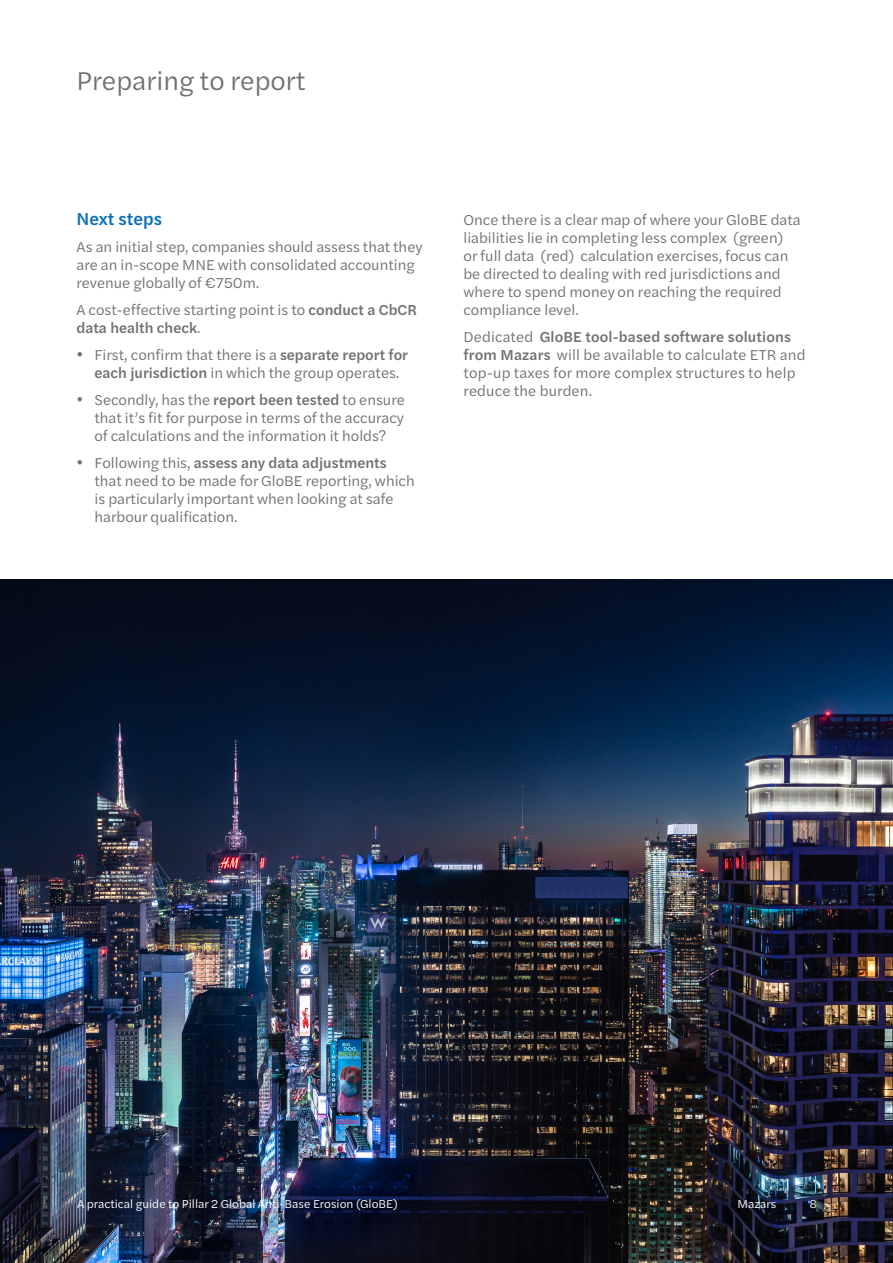
<style>
.page{position:relative;width:893px;height:1263px;background:#fff}
.page>*{position:absolute;margin:0;border:0;box-sizing:border-box;transform-origin:0 0}
.Page_title{font:27px "Halyard Text";color:#6f7173}
.Heading_1{font:500 18px "Halyard Text";color:#0970b9}
.Body_text{font:15px/18px "Halyard Text";color:#6f7173}
.Page_footer{font:12px "Halyard Text";color:#fff}
.s1{font-weight:500}
</style>
<div class="page">
<img style="left:0;top:579px;width:893px;height:684px">
<p class="Page_title" style="left:77px;top:61px;width:231px">Preparing to report</p>
<p class="Heading_1" style="left:77px;top:206px;width:87px">Next steps</p>
<p class="Body_text" style="left:77px;top:237px;width:347px">As an initial step, companies should assess that they are an in-scope MNE with consolidated accounting revenue globally of €750m.</p>
<p class="Body_text" style="left:77px;top:300px;width:342px">A cost-effective starting point is to <span class="s1">conduct a CbCR data health check</span>.</p>
<p class="Body_text" style="left:95px;top:345px;width:315px;text-indent:-18px">• First, confirm that there is a <span class="s1">separate report for each jurisdiction</span> in which the group operates.</p>
<p class="Body_text" style="left:95px;top:390px;width:312px;text-align:justify;text-indent:-18px">• Secondly, has the <span class="s1">report been tested</span> to ensure that it’s fit for purpose in terms of the accuracy of calculations and the information it holds?</p>
<p class="Body_text" style="left:95px;top:453px;width:322px;text-indent:-18px">• Following this, <span class="s1">assess any data adjustments </span>that need to be made for GloBE reporting, which is particularly important when looking at safe harbour qualification.</p>
<p class="Body_text" style="left:463px;top:210px;width:339px">Once there is a clear map of where your GloBE data liabilities lie in completing less complex (green) or full data (red) calculation exercises, focus can be directed to dealing with red jurisdictions and where to spend money on reaching the required compliance level.</p>
<p class="Body_text" style="left:463px;top:327px;width:344px">Dedicated <span class="s1">GloBE tool-based software solutions from Mazars</span> will be available to calculate ETR and top-up taxes for more complex structures to help reduce the burden.</p>
<p class="Page_footer" style="left:77px;top:1195px;width:322px">A practical guide to Pillar 2 Global Anti-Base Erosion (GloBE)</p>
<p class="Page_footer" style="left:738px;top:1195px;width:40px">Mazars</p>
<p class="Page_footer" style="left:809px;top:1195px;width:9px">8</p>
</div>
